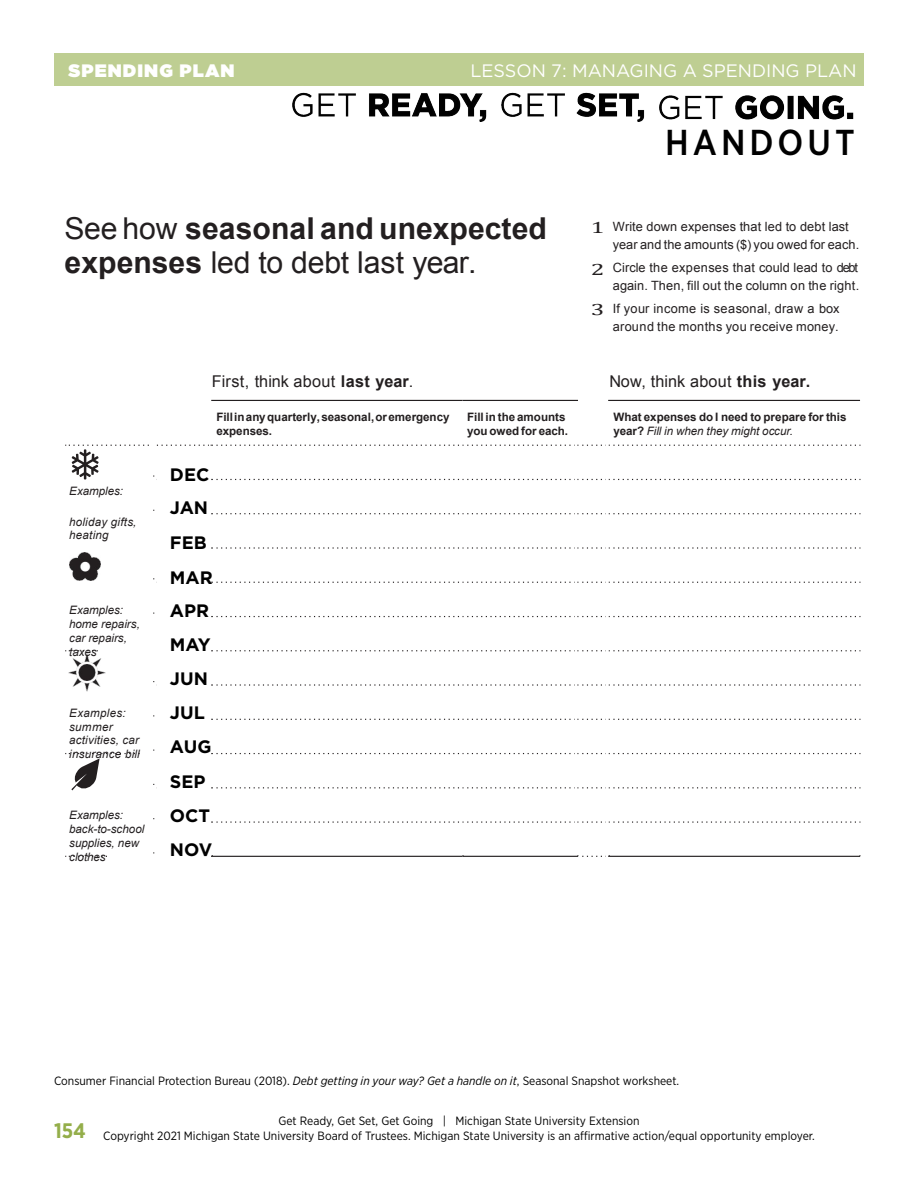
<style>
.page{position:relative;width:918px;height:1188px;background:#fff}
.page>*{position:absolute;margin:0;border:0;box-sizing:border-box;transform-origin:0 0}
.t1{font:500 36px "Gotham Narrow";letter-spacing:.11em;color:#000}
.t2{font:700 30.15px/34.8px "Arial";color:#231f20}
.t3{font:700 18px "Gotham";color:#000}
.t4{font:18px "Gotham";color:#fff}
.t5{font:900 18px "Gotham";letter-spacing:.06em;color:#fff}
.t6{font:16.2px "Arial";letter-spacing:.01em;color:#231f20}
.t7{font:13.95px "Arial";color:#231f20}
.t8{font:13.95px "Arial";color:#231f20;scale:.9 1}
.t9{font:13.95px "Arial";color:#231f20;scale:1.05 1}
.t10{font:12.75px/17.7px "Arial";letter-spacing:.01em;color:#231f20}
.t11{font:12px/14.4px "Gotham Narrow";color:#000}
.t12{font:700 11.55px/14px "Arial";letter-spacing:-.005em;color:#231f20}
.t13{font:italic 11.55px/13.8px "Arial";color:#231f20}
.t14{font:italic 11.55px/14px "Arial";letter-spacing:.02em;color:#231f20}
.s1{font-weight:400}
.s2{font-weight:700}
.s3{font-weight:400;font-style:italic}
.s4{font-style:italic}
.s5{font-weight:700;font-size:21px;color:#94ae4a}
</style>
<div class="page">
<img style="left:292px;top:92px;width:562px;height:30px">
<div style="left:54px;top:53px;width:810px;height:33px;background:#bece92"></div>
<hr style="left:211px;top:400px;width:252px;height:1px;background:#231f20">
<hr style="left:463px;top:400px;width:115px;height:1px;background:#231f20">
<svg style="left:65px;top:852px;width:148px;height:5px"></svg>
<hr style="left:608px;top:400px;width:252px;height:1px;background:#231f20">
<svg style="left:211px;top:822px;width:649px;height:1px"></svg>
<svg style="left:577px;top:855px;width:33px;height:2px"></svg>
<hr style="left:211px;top:856px;width:252px;height:1px;background:#231f20">
<hr style="left:463px;top:856px;width:115px;height:1px;background:#231f20">
<hr style="left:608px;top:856px;width:252px;height:1px;background:#231f20">
<svg style="left:65px;top:445px;width:795px;height:345px"></svg>
<div style="left:157px;top:454px;width:54px;height:411px;background:#fff"></div>
<div style="left:65px;top:542px;width:92px;height:9px;background:#fff"></div>
<div style="left:100px;top:646px;width:57px;height:8px;background:#fff"></div>
<div style="left:141px;top:751px;width:16px;height:9px;background:#fff"></div>
<div style="left:107px;top:854px;width:50px;height:8px;background:#fff"></div>
<p class="t5" style="left:68px;top:57px;width:168px">SPENDING PLAN</p>
<p class="t4" style="left:470px;top:59px;width:388px">LESSON 7: MANAGING A SPENDING PLAN</p>
<h1 class="t1" style="left:665px;top:120px;width:191px">HANDOUT</h1>
<p class="t2" style="left:65px;top:212px;width:484px"><span class="s1">See how</span> seasonal and unexpected expenses <span class="s1">led to debt last year.</span></p>
<p class="t10" style="left:613px;top:218px;width:248px">Write down expenses that led to debt last year and the amounts ($) you owed for each.</p>
<p class="t10" style="left:613px;top:259px;width:248px">Circle the expenses that could lead to debt again. Then, fill out the column on the right.</p>
<p class="t10" style="left:613px;top:300px;width:228px">If your income is seasonal, draw a box around the months you receive money.</p>
<p class="t6" style="left:212px;top:371px;width:203px">First, think about <span class="s2">last year</span>.</p>
<p class="t6" style="left:609px;top:371px;width:203px">Now, think about <span class="s2">this year.</span></p>
<p class="t13" style="left:69px;top:485px;width:55px">Examples:</p>
<p class="t14" style="left:69px;top:516px;width:69px;line-height:12.8px">holiday gifts, heating</p>
<p class="t13" style="left:69px;top:603px;width:72px">Examples: home repairs, car repairs, taxes</p>
<p class="t14" style="left:69px;top:706px;width:72px">Examples: summer activities, car insurance bill</p>
<p class="t13" style="left:69px;top:809px;width:77px">Examples: back-to-school supplies, new clothes</p>
<p class="t12" style="left:216px;top:411px;width:235px">Fillinanyquarterly,seasonal,oremergency expenses.</p>
<p class="t12" style="left:467px;top:411px;width:103px">Fill in the amounts you owed for each.</p>
<p class="t12" style="left:613px;top:411px;width:235px">What expenses do I need to prepare for this year? <span class="s3">Fill in when they might occur.</span></p>
<p class="t8" style="left:168px;top:456px;width:32px">DEC</p>
<p class="t7" style="left:168px;top:490px;width:28px">JAN</p>
<p class="t3" style="left:170px;top:463px;width:41px">DEC</p>
<p class="t3" style="left:170px;top:495px;width:40px">JAN</p>
<p class="t3" style="left:170px;top:530px;width:38px">FEB</p>
<p class="t3" style="left:170px;top:566px;width:44px">MAR</p>
<p class="t3" style="left:170px;top:599px;width:41px">APR</p>
<p class="t3" style="left:170px;top:633px;width:42px">MAY</p>
<p class="t3" style="left:170px;top:667px;width:39px">JUN</p>
<p class="t3" style="left:170px;top:701px;width:36px">JUL</p>
<p class="t3" style="left:170px;top:735px;width:43px">AUG</p>
<p class="t3" style="left:170px;top:770px;width:37px">SEP</p>
<p class="t3" style="left:170px;top:803px;width:42px">OCT</p>
<p class="t3" style="left:170px;top:838px;width:44px">NOV</p>
<p class="t7" style="left:169px;top:539px;width:28px">FEB</p>
<p class="t7" style="left:167px;top:573px;width:32px">MAR</p>
<p class="t8" style="left:170px;top:608px;width:31px">APR</p>
<p class="t7" style="left:167px;top:642px;width:31px">MAY</p>
<p class="t7" style="left:167px;top:676px;width:29px">JUN</p>
<p class="t7" style="left:169px;top:710px;width:26px">JUL</p>
<p class="t7" style="left:167px;top:745px;width:32px">AUG</p>
<p class="t7" style="left:167px;top:779px;width:29px">SEP</p>
<p class="t7" style="left:167px;top:813px;width:31px">OCT</p>
<p class="t9" style="left:167px;top:847px;width:32px">NOV</p>
<p class="t11" style="left:54px;top:1074px;width:627px">Consumer Financial Protection Bureau (2018). <span class="s4">Debt getting in your way? Get a handle on it</span>, Seasonal Snapshot worksheet.</p>
<p class="t11" style="left:54px;top:1114px;width:762px;text-indent:225px">Get Ready, Get Set, Get Going | Michigan State University Extension<br><span class="s5">154</span> Copyright 2021 Michigan State University Board of Trustees. Michigan State University is an affirmative action/equal opportunity employer.</p>
</div>
